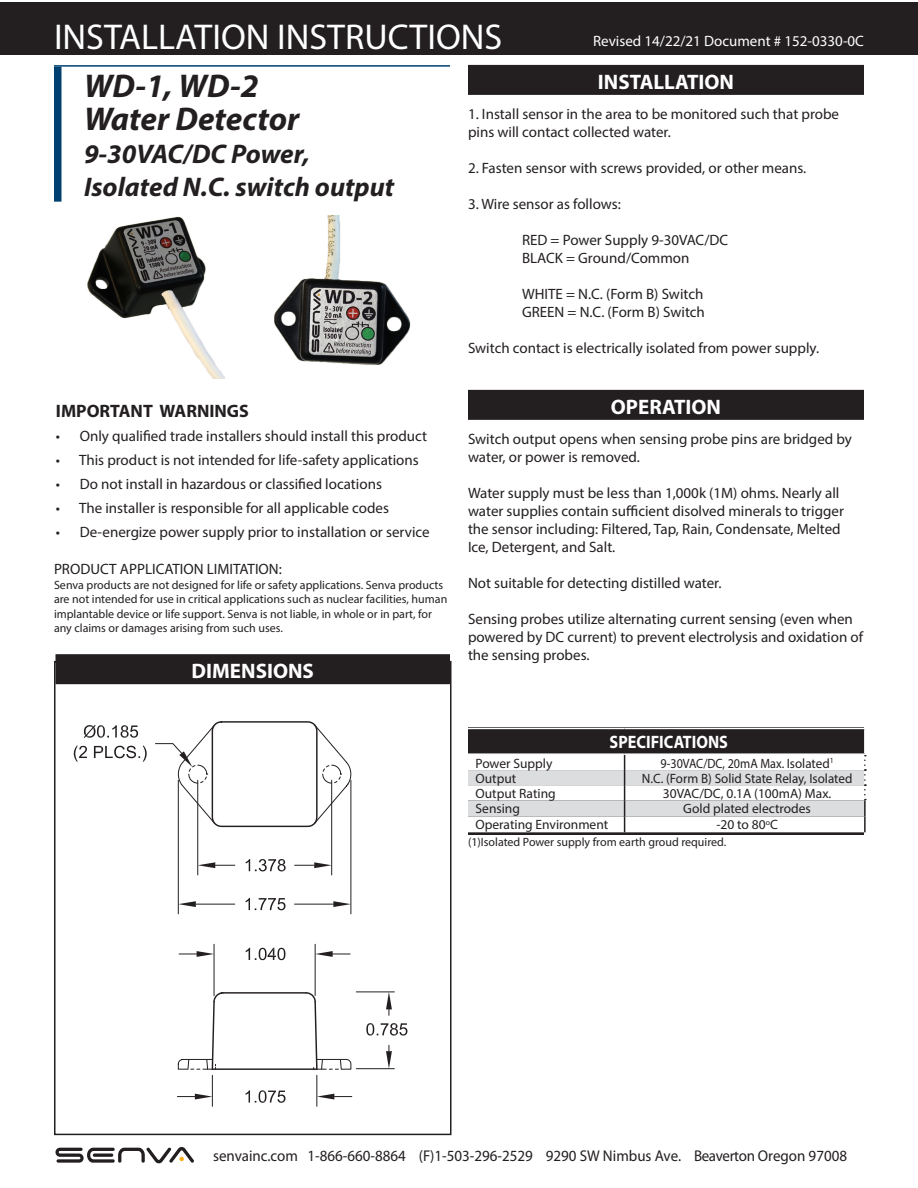
<style>
.page{position:relative;width:918px;height:1188px;background:#fff}
.page>*{position:absolute;margin:0;border:0;box-sizing:border-box;transform-origin:0 0}
.t1{font:36px "Myriad Pro";color:#fff}
.Product_Title_and_Po{font:italic 700 33px "Myriad Pro";color:#231f20}
.Product_Title_and_Po-2{font:italic 700 27px "Myriad Pro";color:#231f20}
.Install_Heading_Bars{font:700 21px "Myriad Pro";color:#fff}
.t2{font:700 18px "Myriad Pro";color:#231f20}
.t3{font:700 18px "Myriad Pro";color:#fff;scale:.9 1}
.t4{font:15.6px "Myriad Pro";color:#231f20;scale:.96 1}
.t5{font:15px/18px "Myriad Pro";color:#231f20}
.t6{font:15px "Myriad Pro";color:#fff}
.t7{font:13.5px "Myriad Pro";color:#231f20}
.t8{font:13.5px "Myriad Pro";color:#231f20;scale:.9 1}
.t9{font:12px/14.4px "Myriad Pro";color:#231f20}
</style>
<div class="page">
<svg style="left:56px;top:1147px;width:138px;height:16px"></svg>
<hr style="left:54px;top:65px;width:396px;height:2px;background:#004071">
<div style="left:54px;top:67px;width:8px;height:135px;background:#004071"></div>
<div style="left:56px;top:654px;width:394px;height:30px;background:#231f20"></div>
<div style="left:54px;top:661px;width:398px;height:474px;border:2px solid #231f20"></div>
<div style="left:468px;top:728px;width:396px;height:107px;background:linear-gradient(to right,#6e6c6c,#6e6c6c)"></div>
<div style="left:468px;top:728px;width:397px;height:26px;background:#231f20"></div>
<hr style="left:468px;top:753px;width:157px;height:2px;background:#fff">
<hr style="left:625px;top:753px;width:241px;height:2px;background:#fff">
<hr style="left:468px;top:728px;width:157px;height:1px;background:#fff">
<hr style="left:625px;top:728px;width:241px;height:1px;background:#fff">
<hr style="left:864px;top:729px;width:2px;height:24px;background:#fff">
<svg style="left:468px;top:754px;width:398px;height:78px"></svg>
<img style="left:87px;top:216px;width:138px;height:163px">
<div style="left:468px;top:65px;width:396px;height:30px;background:#231f20"></div>
<div style="left:468px;top:390px;width:396px;height:30px;background:#231f20"></div>
<svg style="left:196px;top:828px;width:137px;height:163px"></svg>
<hr style="left:331px;top:780px;width:1px;height:95px;background:#231f20">
<hr style="left:197px;top:780px;width:1px;height:95px;background:#231f20">
<svg style="left:295px;top:862px;width:37px;height:6px"></svg>
<svg style="left:198px;top:862px;width:37px;height:6px"></svg>
<svg style="left:246px;top:859px;width:40px;height:12px"></svg>
<hr style="left:351px;top:780px;width:1px;height:134px;background:#231f20">
<hr style="left:178px;top:780px;width:1px;height:134px;background:#231f20">
<hr style="left:294px;top:904px;width:39px;height:1px;background:#231f20">
<hr style="left:196px;top:904px;width:39px;height:1px;background:#231f20">
<svg style="left:333px;top:901px;width:18px;height:6px"></svg>
<svg style="left:178px;top:901px;width:18px;height:6px"></svg>
<svg style="left:246px;top:898px;width:40px;height:12px"></svg>
<svg style="left:84px;top:725px;width:54px;height:13px"></svg>
<svg style="left:74px;top:746px;width:13px;height:16px"></svg>
<svg style="left:94px;top:746px;width:53px;height:16px"></svg>
<svg style="left:155px;top:721px;width:196px;height:107px"></svg>
<svg style="left:366px;top:1023px;width:41px;height:13px"></svg>
<hr style="left:214px;top:944px;width:1px;height:52px;background:#231f20">
<hr style="left:315px;top:944px;width:1px;height:52px;background:#231f20">
<svg style="left:179px;top:951px;width:35px;height:6px"></svg>
<svg style="left:315px;top:951px;width:35px;height:6px"></svg>
<svg style="left:246px;top:948px;width:39px;height:12px"></svg>
<svg style="left:178px;top:991px;width:173px;height:79px"></svg>
<hr style="left:212px;top:1075px;width:1px;height:31px;background:#231f20">
<hr style="left:317px;top:1075px;width:1px;height:31px;background:#231f20">
<svg style="left:177px;top:1094px;width:35px;height:5px"></svg>
<svg style="left:317px;top:1094px;width:35px;height:5px"></svg>
<svg style="left:246px;top:1090px;width:40px;height:13px"></svg>
<hr style="left:356px;top:992px;width:38px;height:1px;background:#231f20">
<hr style="left:356px;top:1068px;width:38px;height:1px;background:#231f20">
<svg style="left:386px;top:992px;width:6px;height:23px"></svg>
<svg style="left:386px;top:1045px;width:6px;height:24px"></svg>
<img style="left:274px;top:215px;width:137px;height:150px">
<div style="left:0;top:3px;width:918px;height:52px;background:#231f20"></div>
<p class="t1" style="left:54px;top:14px;width:450px">INSTALLATION INSTRUCTIONS</p>
<p class="t6" style="left:593px;top:32px;width:272px">Revised 14/22/21 Document # 152-0330-0C</p>
<p class="Product_Title_and_Po" style="left:84px;top:64px;width:176px">WD-1, WD-2</p>
<p class="Product_Title_and_Po" style="left:84px;top:97px;width:217px">Water Detector</p>
<p class="Product_Title_and_Po-2" style="left:84px;top:136px;width:227px">9-30VAC/DC Power,</p>
<p class="Product_Title_and_Po-2" style="left:84px;top:169px;width:312px">Isolated N.C. switch output</p>
<p class="t2" style="left:56px;top:399px;width:195px">IMPORTANT WARNINGS</p>
<p class="t5" style="left:56px;top:427px;width:373px">• Only qualified trade installers should install this product</p>
<p class="t5" style="left:56px;top:451px;width:364px">• This product is not intended for life-safety applications</p>
<p class="t5" style="left:56px;top:475px;width:328px">• Do not install in hazardous or classified locations</p>
<p class="t5" style="left:56px;top:499px;width:335px">• The installer is responsible for all applicable codes</p>
<p class="t5" style="left:56px;top:523px;width:375px">• De-energize power supply prior to installation or service</p>
<p class="t5" style="left:54px;top:560px;width:229px">PRODUCT APPLICATION LIMITATION:</p>
<p class="t9" style="left:54px;top:577px;width:395px">Senva products are not designed for life or safety applications. Senva products are not intended for use in critical applications such as nuclear facilities, human implantable device or life support. Senva is not liable, in whole or in part, for any claims or damages arising from such uses.</p>
<p class="Install_Heading_Bars" style="left:192px;top:657px;width:124px">DIMENSIONS</p>
<p class="Install_Heading_Bars" style="left:598px;top:68px;width:138px">INSTALLATION</p>
<p class="t5" style="left:468px;top:105px;width:373px">1. Install sensor in the area to be monitored such that probe pins will contact collected water.</p>
<p class="t5" style="left:468px;top:159px;width:340px">2. Fasten sensor with screws provided, or other means.</p>
<p class="t5" style="left:468px;top:195px;width:154px">3. Wire sensor as follows:</p>
<p class="t5" style="left:522px;top:231px;width:208px">RED = Power Supply 9-30VAC/DC</p>
<p class="t5" style="left:522px;top:249px;width:169px">BLACK = Ground/Common</p>
<p class="t5" style="left:522px;top:285px;width:183px">WHITE = N.C. (Form B) Switch</p>
<p class="t5" style="left:522px;top:303px;width:184px">GREEN = N.C. (Form B) Switch</p>
<p class="t5" style="left:468px;top:339px;width:353px">Switch contact is electrically isolated from power supply.</p>
<p class="Install_Heading_Bars" style="left:611px;top:393px;width:112px">OPERATION</p>
<p class="t5" style="left:468px;top:430px;width:385px">Switch output opens when sensing probe pins are bridged by water, or power is removed.</p>
<p class="t5" style="left:468px;top:484px;width:377px">Water supply must be less than 1,000k (1M) ohms. Nearly all water supplies contain sufficient disolved minerals to trigger the sensor including: Filtered, Tap, Rain, Condensate, Melted Ice, Detergent, and Salt.</p>
<p class="t5" style="left:468px;top:574px;width:255px">Not suitable for detecting distilled water.</p>
<p class="t5" style="left:468px;top:610px;width:397px">Sensing probes utilize alternating current sensing (even when powered by DC current) to prevent electrolysis and oxidation of the sensing probes.</p>
<p class="t3" style="left:610px;top:730px;width:133px">SPECIFICATIONS</p>
<p class="t7" style="left:476px;top:755px;width:79px">Power Supply</p>
<p class="t8" style="left:661px;top:755px;width:194px">9-30VAC/DC, 20mA Max. Isolated<sup>1</sup></p>
<p class="t7" style="left:476px;top:770px;width:42px">Output</p>
<p class="t7" style="left:642px;top:770px;width:212px">N.C. (Form B) Solid State Relay, Isolated</p>
<p class="t7" style="left:476px;top:785px;width:82px">Output Rating</p>
<p class="t7" style="left:663px;top:785px;width:170px">30VAC/DC, 0.1A (100mA) Max.</p>
<p class="t7" style="left:476px;top:801px;width:46px">Sensing</p>
<p class="t7" style="left:683px;top:801px;width:129px">Gold plated electrodes</p>
<p class="t7" style="left:476px;top:817px;width:134px">Operating Environment</p>
<p class="t7" style="left:716px;top:817px;width:63px">-20 to 80<sup>o</sup>C</p>
<p class="t9" style="left:468px;top:835px;width:260px">(1)Isolated Power supply from earth groud required.</p>
<p class="t4" style="left:213px;top:1146px;width:662px">senvainc.com 1-866-660-8864 (F)1-503-296-2529 9290 SW Nimbus Ave. Beaverton Oregon 97008</p>
</div>
